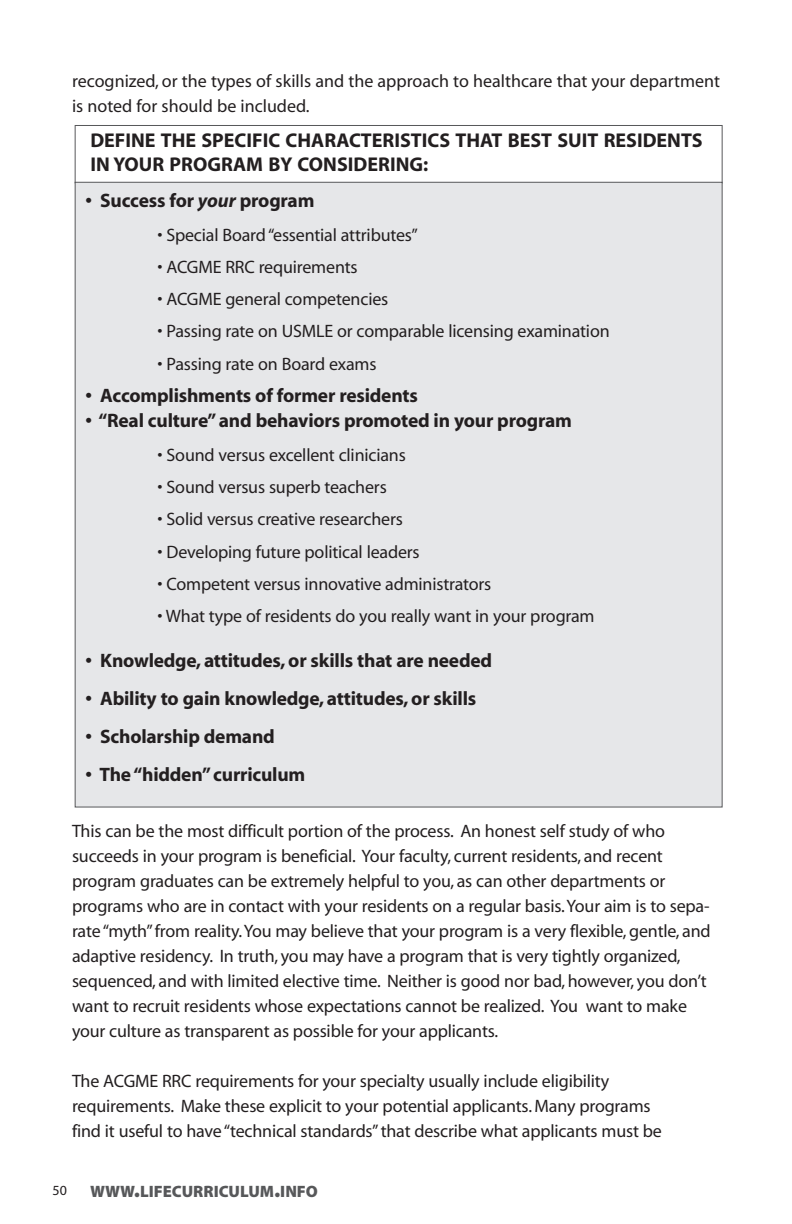
<style>
.page{position:relative;width:792px;height:1224px;background:#fff}
.page>*{position:absolute;margin:0;border:0;box-sizing:border-box;transform-origin:0 0}
.t1{font:20px/24px "Myriad MM.700.600";color:#231f20}
.t2{font:700 19.6px "Myriad";letter-spacing:-.01em;color:#231f20}
.t3{font:18px/25px "Myriad";letter-spacing:-.01em;color:#231f20}
.t4{font:16.4px "Myriad MM.830.300";color:#57585a}
.t5{font:14px "Myriad";color:#231f20}
.s1{font-style:italic}
.s2{font-size:22px}
</style>
<div class="page">
<div style="left:75px;top:125px;width:648px;height:58px;border:1px solid #57585a"></div>
<div style="left:75px;top:182px;width:647px;height:625px;background:#e6e7e9"></div>
<p class="t3" style="left:72px;top:70px;width:649px">recognized, or the types of skills and the approach to healthcare that your department is noted for should be included.</p>
<p class="t1" style="left:90px;top:130px;width:614px">DEFINE THE SPECIFIC CHARACTERISTICS THAT BEST SUIT RESIDENTS<br>IN YOUR PROGRAM BY CONSIDERING:</p>
<p class="t2" style="left:86px;top:193px;width:230px">• Success for <span class="s1">your</span> program</p>
<p class="t3" style="left:158px;top:224px;width:262px">• Special Board “essential attributes”</p>
<p class="t3" style="left:158px;top:256px;width:201px">• ACGME RRC requirements</p>
<p class="t3" style="left:158px;top:288px;width:232px">• ACGME general competencies</p>
<p class="t3" style="left:158px;top:320px;width:454px">• Passing rate on USMLE or comparable licensing examination</p>
<p class="t3" style="left:158px;top:353px;width:220px">• Passing rate on Board exams</p>
<p class="t2" style="left:86px;top:388px;width:334px">• Accomplishments of former residents</p>
<p class="t2" style="left:86px;top:413px;width:488px">• “Real culture” and behaviors promoted in your program</p>
<p class="t3" style="left:158px;top:444px;width:250px">• Sound versus excellent clinicians</p>
<p class="t3" style="left:158px;top:476px;width:231px">• Sound versus superb teachers</p>
<p class="t3" style="left:158px;top:508px;width:247px">• Solid versus creative researchers</p>
<p class="t3" style="left:158px;top:541px;width:264px">• Developing future political leaders</p>
<p class="t3" style="left:158px;top:573px;width:335px">• Competent versus innovative administrators</p>
<p class="t3" style="left:158px;top:605px;width:439px">• What type of residents do you really want in your program</p>
<p class="t2" style="left:86px;top:653px;width:408px">• Knowledge, attitudes, or skills that are needed</p>
<p class="t2" style="left:86px;top:691px;width:392px">• Ability to gain knowledge, attitudes, or skills</p>
<p class="t2" style="left:86px;top:729px;width:191px">• Scholarship demand</p>
<p class="t2" style="left:86px;top:767px;width:221px">• The “hidden” curriculum</p>
<p class="t3" style="left:72px;top:820px;width:640px">This can be the most difficult portion of the process. An honest self study of who succeeds in your program is beneficial. Your faculty, current residents, and recent program graduates can be extremely helpful to you, as can other departments or programs who are in contact with your residents on a regular basis.Your aim is to sepa&shy;rate “myth” from reality.You may believe that your program is a very flexible, gentle, and adaptive residency. In truth, you may have a program that is very tightly organized, sequenced, and with limited elective time. Neither is good nor bad, however, you don’t want to recruit residents whose expectations cannot be realized. You want to make your culture as transparent as possible for your applicants.</p>
<p class="t3" style="left:72px;top:1070px;width:591px">The ACGME RRC requirements for your specialty usually include eligibility requirements. Make these explicit to your potential applicants. Many programs find it useful to have “technical standards” that describe what applicants must be</p>
<p class="t5" style="left:53px;top:1185px;width:16px">50</p>
<p class="t4" style="left:90px;top:1185px;width:229px">WWW<span class="s2">.</span>LIFECURRICULUM<span class="s2">.</span>INFO</p>
</div>
